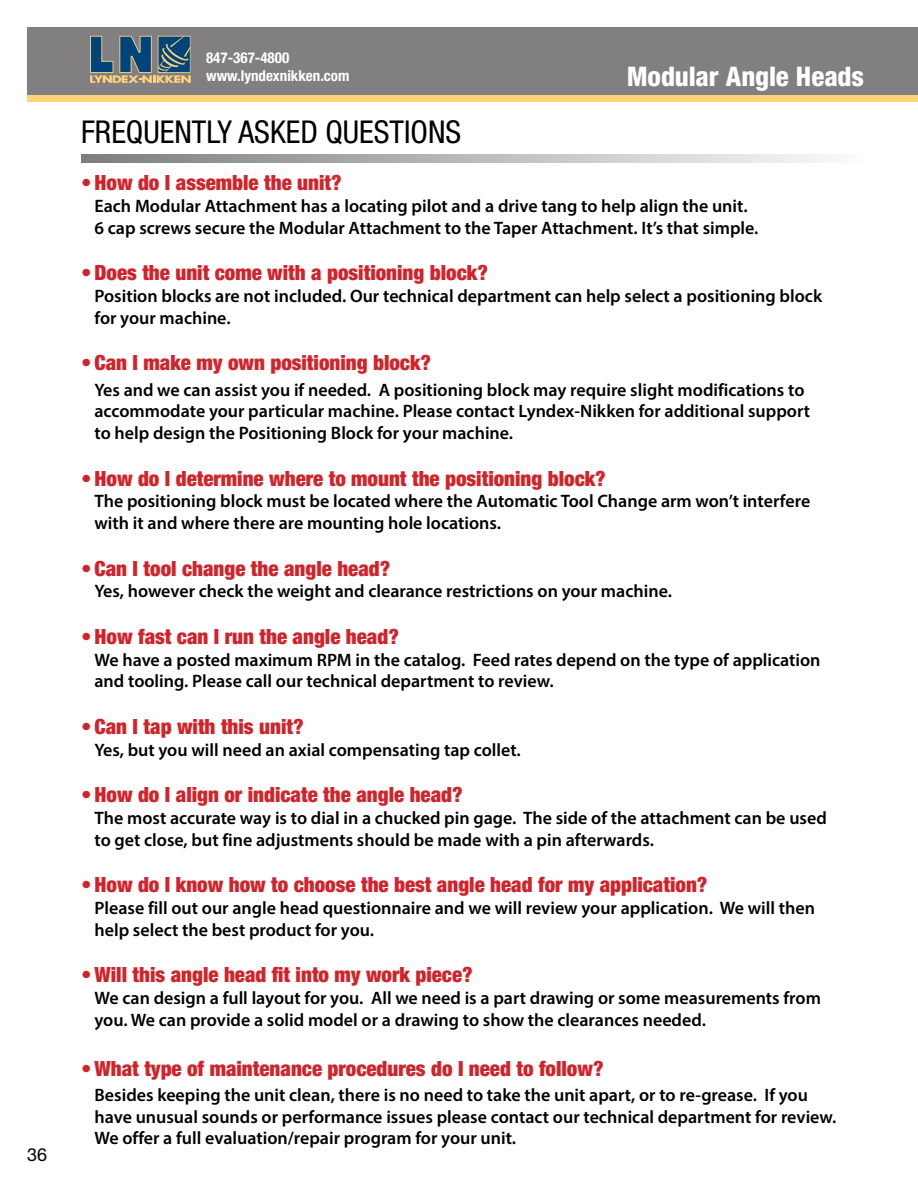
<style>
.page{position:relative;width:918px;height:1188px;background:#fff}
.page>*{position:absolute;margin:0;border:0;box-sizing:border-box;transform-origin:0 0}
.t1{font:condensed 31.5px "Helvetica Neue LT Std";color:#000}
.t2{font:800 condensed 27px "Helvetica Neue LT Std";letter-spacing:-.005em;color:#fff}
.t3{font:900 condensed 21px "Helvetica Neue LT Std";color:#d2232a}
.t4{font:600 18px/21.6px "Myriad Pro";color:#000}
.t5{font:18px "Helvetica Neue LT Std";color:#000}
.t6{font:700 condensed 15px/18px "Helvetica Neue LT Std";color:#fff}
</style>
<div class="page">
<div style="left:27px;top:27px;width:891px;height:68px;background:#817f81"></div>
<svg style="left:90px;top:36px;width:101px;height:47px"></svg>
<div style="left:27px;top:95px;width:891px;height:7px;background:#ffd478"></div>
<svg style="left:81px;top:154px;width:744px;height:9px;background:#b6b8ba"></svg>
<p class="t5" style="left:27px;top:1144px;width:22px">36</p>
<p class="t6" style="left:206px;top:49px;width:145px">847-367-4800 www.lyndexnikken.com</p>
<h1 class="t1" style="left:81px;top:114px;width:382px">FREQUENTLY ASKED QUESTIONS</h1>
<h2 class="t2" style="left:627px;top:60px;width:239px">Modular Angle Heads</h2>
<p class="t3" style="left:81px;top:170px;width:262px">•How do I assemble the unit?</p>
<p class="t4" style="left:94px;top:195px;width:665px">Each Modular Attachment has a locating pilot and a drive tang to help align the unit.<br>6 cap screws secure the Modular Attachment to the Taper Attachment. It’s that simple.</p>
<p class="t3" style="left:81px;top:260px;width:408px">•Does the unit come with a positioning block?</p>
<p class="t4" style="left:94px;top:285px;width:729px">Position blocks are not included. Our technical department can help select a positioning block for your machine.</p>
<p class="t3" style="left:81px;top:350px;width:352px">• Can I make my own positioning block?</p>
<p class="t4" style="left:94px;top:378px;width:717px">Yes and we can assist you if needed. A positioning block may require slight modifications to accommodate your particular machine. Please contact Lyndex-Nikken for additional support to help design the Positioning Block for your machine.</p>
<p class="t3" style="left:81px;top:465px;width:526px">•How do I determine where to mount the positioning block?</p>
<p class="t4" style="left:94px;top:490px;width:717px">The positioning block must be located where the Automatic Tool Change arm won’t interfere with it and where there are mounting hole locations.</p>
<p class="t3" style="left:81px;top:555px;width:311px">• Can I tool change the angle head?</p>
<p class="t4" style="left:94px;top:580px;width:579px">Yes, however check the weight and clearance restrictions on your machine.</p>
<p class="t3" style="left:81px;top:624px;width:319px">•How fast can I run the angle head?</p>
<p class="t4" style="left:94px;top:648px;width:728px">We have a posted maximum RPM in the catalog. Feed rates depend on the type of application and tooling. Please call our technical department to review.</p>
<p class="t3" style="left:81px;top:714px;width:224px">• Can I tap with this unit?</p>
<p class="t4" style="left:94px;top:738px;width:428px">Yes, but you will need an axial compensating tap collet.</p>
<p class="t3" style="left:81px;top:782px;width:383px">•How do I align or indicate the angle head?</p>
<p class="t4" style="left:94px;top:807px;width:734px">The most accurate way is to dial in a chucked pin gage. The side of the attachment can be used to get close, but fine adjustments should be made with a pin afterwards.</p>
<p class="t3" style="left:81px;top:872px;width:628px">•How do I know how to choose the best angle head for my application?</p>
<p class="t4" style="left:94px;top:897px;width:722px">Please fill out our angle head questionnaire and we will review your application. We will then help select the best product for you.</p>
<p class="t3" style="left:81px;top:962px;width:393px">•Will this angle head fit into my work piece?</p>
<p class="t4" style="left:94px;top:987px;width:728px">We can design a full layout for you. All we need is a part drawing or some measurements from you. We can provide a solid model or a drawing to show the clearances needed.</p>
<p class="t3" style="left:81px;top:1056px;width:524px">•What type of maintenance procedures do I need to follow?</p>
<p class="t4" style="left:94px;top:1084px;width:743px">Besides keeping the unit clean, there is no need to take the unit apart, or to re-grease. If you have unusual sounds or performance issues please contact our technical department for review.<br>We offer a full evaluation/repair program for your unit.</p>
</div>
